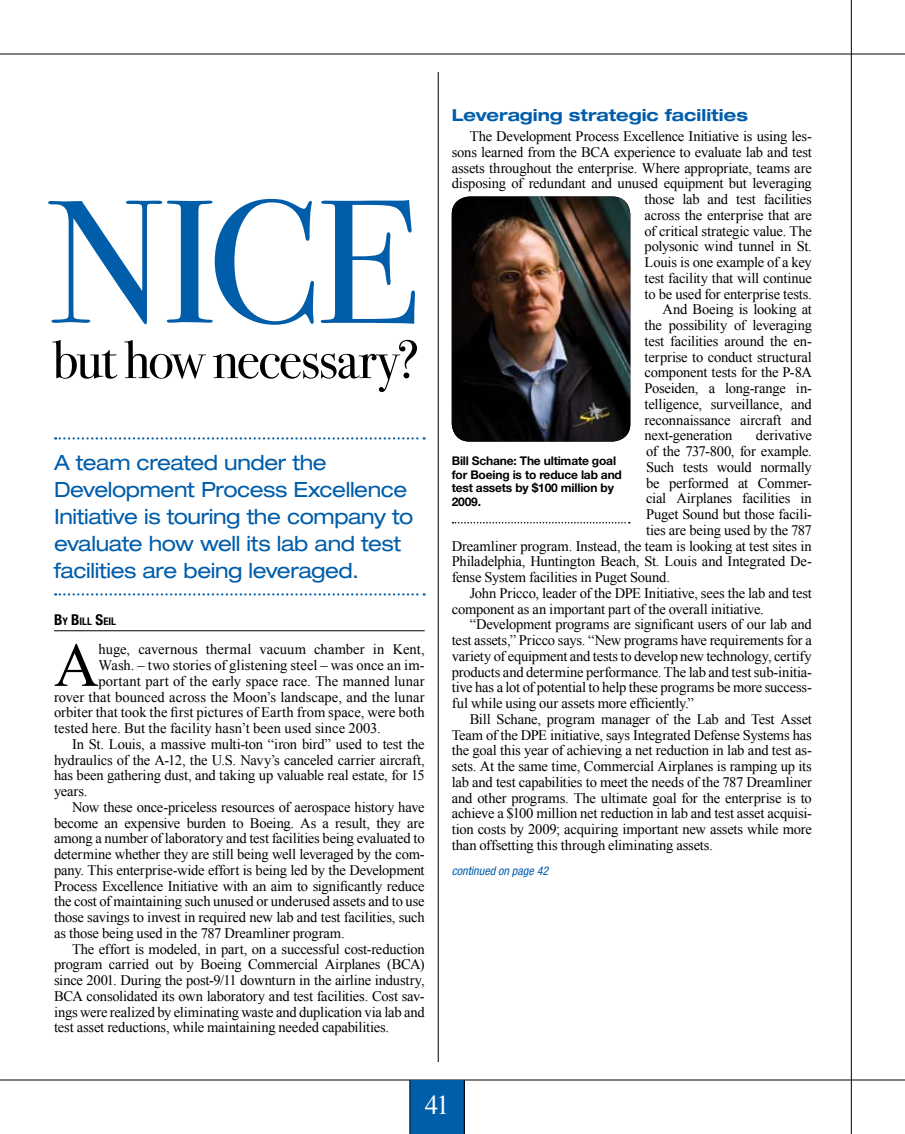
<style>
.page{position:relative;width:905px;height:1134px;background:#fff}
.page>*{position:absolute;margin:0;border:0;box-sizing:border-box;transform-origin:0 0}
.t1{font:175.5px "Bodoni Sev ITC";color:#005daa}
.t2{font:62.1px "Times New Roman";color:#000}
.t3{font:54px "Bodoni Sev ITC";letter-spacing:-.03em;color:#000}
.t4{font:27px "Times New Roman";color:#fff}
.t5{font:expanded 21px/27px "Helvetica Neue";letter-spacing:-.02em;color:#005daa}
.t6{font:700 expanded 16.5px "Helvetica Neue";color:#005daa}
.t7{font:14.55px "Times New Roman";letter-spacing:-.015em;color:#000}
.t8{font:14.55px "Times New Roman";letter-spacing:.005em;color:#000}
.t9{font:14.55px "Times New Roman";letter-spacing:.01em;color:#000}
.t10{font:700 12px/13.5px "Helvetica Neue";letter-spacing:-.015em;color:#000}
.t11{font:italic condensed 12px "Helvetica Neue";color:#005daa}
.t12{font:700 condensed 10.5px "Helvetica Neue";color:#000}
.s1{font-size:15px}
</style>
<div class="page">
<hr style="left:0;top:54px;width:904px;height:1px;background:#000">
<hr style="left:0;top:1080px;width:904px;height:1px;background:#000">
<hr style="left:850px;top:0;width:1px;height:1134px;background:#000">
<hr style="left:54px;top:630px;width:370px;height:1px;background:#000">
<div style="left:410px;top:1080px;width:54px;height:54px;background:#005daa"></div>
<hr style="left:409px;top:1080px;width:1px;height:54px;background:#000">
<hr style="left:464px;top:1080px;width:1px;height:54px;background:#000">
<img style="left:452px;top:196px;width:178px;height:246px;border-radius:18px">
<svg style="left:452px;top:522px;width:177px;height:2px"></svg>
<hr style="left:438px;top:72px;width:1px;height:990px;background:#000">
<svg style="left:55px;top:437px;width:369px;height:3px"></svg>
<svg style="left:55px;top:593px;width:369px;height:3px"></svg>
<h1 class="t1" style="left:50px;top:158px;width:370px">NICE</h1>
<h3 class="t3" style="left:52px;top:328px;width:368px">but how necessary?</h3>
<h3 class="t5" style="left:54px;top:449px;width:361px">A team created under the<br>Development Process Excellence<br>Initiative is touring the company to evaluate how well its lab and test facilities are being leveraged.</h3>
<p class="t12" style="left:54px;top:615px;width:63px"><span class="s1">B</span>y <span class="s1">B</span>ill <span class="s1">S</span>eil</p>
<h2 class="t2" style="left:54px;top:629px;width:46px">A</h2>
<p class="t8" style="left:99px;top:641px;width:327px">huge, cavernous thermal vacuum chamber in Kent,</p>
<p class="t8" style="left:99px;top:657px;width:327px">Wash. – two stories of glistening steel – was once an im-</p>
<p class="t9" style="left:99px;top:673px;width:327px">portant part of the early space race. The manned lunar</p>
<p class="t8" style="left:54px;top:688px;width:372px">rover that bounced across the Moon’s landscape, and the lunar</p>
<p class="t8" style="left:54px;top:704px;width:372px">orbiter that took the first pictures of Earth from space, were both</p>
<p class="t8" style="left:54px;top:720px;width:328px">tested here. But the facility hasn’t been used since 2003.</p>
<p class="t7" style="left:72px;top:736px;width:354px">In St. Louis, a massive multi-ton “iron bird” used to test the</p>
<p class="t7" style="left:54px;top:751px;width:372px">hydraulics of the A-12, the U.S. Navy’s canceled carrier aircraft,</p>
<p class="t7" style="left:54px;top:767px;width:372px">has been gathering dust, and taking up valuable real estate, for 15</p>
<p class="t7" style="left:54px;top:783px;width:35px">years.</p>
<p class="t7" style="left:72px;top:799px;width:354px">Now these once-priceless resources of aerospace history have</p>
<p class="t7" style="left:54px;top:814px;width:372px">become an expensive burden to Boeing. As a result, they are</p>
<p class="t7" style="left:54px;top:830px;width:372px">among a number of laboratory and test facilities being evaluated to</p>
<p class="t7" style="left:54px;top:846px;width:372px">determine whether they are still being well leveraged by the com-</p>
<p class="t7" style="left:54px;top:862px;width:372px">pany. This enterprise-wide effort is being led by the Development</p>
<p class="t7" style="left:54px;top:877px;width:372px">Process Excellence Initiative with an aim to significantly reduce</p>
<p class="t7" style="left:54px;top:893px;width:372px">the cost of maintaining such unused or underused assets and to use</p>
<p class="t7" style="left:54px;top:909px;width:372px">those savings to invest in required new lab and test facilities, such</p>
<p class="t7" style="left:54px;top:925px;width:292px">as those being used in the 787 Dreamliner program.</p>
<p class="t7" style="left:72px;top:940px;width:354px">The effort is modeled, in part, on a successful cost-reduction</p>
<p class="t7" style="left:54px;top:956px;width:372px">program carried out by Boeing Commercial Airplanes (BCA)</p>
<p class="t7" style="left:54px;top:972px;width:372px">since 2001. During the post-9/11 downturn in the airline industry,</p>
<p class="t7" style="left:54px;top:988px;width:372px">BCA consolidated its own laboratory and test facilities. Cost sav-</p>
<p class="t7" style="left:54px;top:1003px;width:372px">ings were realized by eliminating waste and duplication via lab and</p>
<p class="t7" style="left:54px;top:1019px;width:336px">test asset reductions, while maintaining needed capabilities.</p>
<p class="t6" style="left:452px;top:105px;width:298px">Leveraging strategic facilities</p>
<p class="t7" style="left:470px;top:128px;width:343px">The Development Process Excellence Initiative is using les-</p>
<p class="t7" style="left:452px;top:144px;width:361px">sons learned from the BCA experience to evaluate lab and test</p>
<p class="t7" style="left:452px;top:159px;width:361px">assets throughout the enterprise. Where appropriate, teams are</p>
<p class="t7" style="left:452px;top:175px;width:361px">disposing of redundant and unused equipment but leveraging</p>
<p class="t7" style="left:644px;top:191px;width:169px">those lab and test facilities</p>
<p class="t7" style="left:644px;top:207px;width:169px">across the enterprise that are</p>
<p class="t7" style="left:644px;top:222px;width:169px">of critical strategic value. The</p>
<p class="t7" style="left:644px;top:238px;width:169px">polysonic wind tunnel in St.</p>
<p class="t7" style="left:644px;top:254px;width:169px">Louis is one example of a key</p>
<p class="t7" style="left:644px;top:270px;width:169px">test facility that will continue</p>
<p class="t7" style="left:644px;top:285px;width:169px">to be used for enterprise tests.</p>
<p class="t7" style="left:662px;top:301px;width:151px">And Boeing is looking at</p>
<p class="t7" style="left:644px;top:317px;width:169px">the possibility of leveraging</p>
<p class="t7" style="left:644px;top:333px;width:169px">test facilities around the en-</p>
<p class="t7" style="left:644px;top:348px;width:169px">terprise to conduct structural</p>
<p class="t7" style="left:644px;top:364px;width:169px">component tests for the P-8A</p>
<p class="t7" style="left:644px;top:380px;width:169px">Poseiden, a long-range in-</p>
<p class="t7" style="left:644px;top:396px;width:169px">telligence, surveillance, and</p>
<p class="t7" style="left:644px;top:411px;width:169px">reconnaissance aircraft and</p>
<p class="t7" style="left:644px;top:427px;width:89px">next-generation</p>
<p class="t7" style="left:756px;top:427px;width:57px">derivative</p>
<p class="t7" style="left:646px;top:443px;width:167px">of the 737-800, for example.</p>
<p class="t7" style="left:646px;top:459px;width:167px">Such tests would normally</p>
<p class="t7" style="left:646px;top:474px;width:167px">be performed at Commer-</p>
<p class="t7" style="left:646px;top:490px;width:167px">cial Airplanes facilities in</p>
<p class="t7" style="left:646px;top:506px;width:167px">Puget Sound but those facili-</p>
<p class="t7" style="left:646px;top:522px;width:167px">ties are being used by the 787</p>
<p class="t7" style="left:452px;top:537px;width:361px">Dreamliner program. Instead, the team is looking at test sites in</p>
<p class="t7" style="left:452px;top:553px;width:361px">Philadelphia, Huntington Beach, St. Louis and Integrated De-</p>
<p class="t7" style="left:452px;top:569px;width:220px">fense System facilities in Puget Sound.</p>
<p class="t7" style="left:470px;top:585px;width:343px">John Pricco, leader of the DPE Initiative, sees the lab and test</p>
<p class="t7" style="left:452px;top:600px;width:313px">component as an important part of the overall initiative.</p>
<p class="t7" style="left:470px;top:616px;width:343px">“Development programs are significant users of our lab and</p>
<p class="t7" style="left:452px;top:632px;width:361px">test assets,” Pricco says. “New programs have requirements for a</p>
<p class="t7" style="left:452px;top:648px;width:361px">variety of equipment and tests to develop new technology, certify</p>
<p class="t7" style="left:452px;top:663px;width:361px">products and determine performance. The lab and test sub-initia-</p>
<p class="t7" style="left:452px;top:679px;width:361px">tive has a lot of potential to help these programs be more success-</p>
<p class="t7" style="left:452px;top:695px;width:244px">ful while using our assets more efficiently.”</p>
<p class="t7" style="left:470px;top:711px;width:343px">Bill Schane, program manager of the Lab and Test Asset</p>
<p class="t7" style="left:452px;top:726px;width:361px">Team of the DPE initiative, says Integrated Defense Systems has</p>
<p class="t7" style="left:452px;top:742px;width:361px">the goal this year of achieving a net reduction in lab and test as-</p>
<p class="t7" style="left:452px;top:758px;width:361px">sets. At the same time, Commercial Airplanes is ramping up its</p>
<p class="t7" style="left:452px;top:774px;width:361px">lab and test capabilities to meet the needs of the 787 Dreamliner</p>
<p class="t7" style="left:452px;top:789px;width:361px">and other programs. The ultimate goal for the enterprise is to</p>
<p class="t7" style="left:452px;top:805px;width:361px">achieve a $100 million net reduction in lab and test asset acquisi-</p>
<p class="t7" style="left:452px;top:821px;width:361px">tion costs by 2009; acquiring important new assets while more</p>
<p class="t7" style="left:452px;top:837px;width:263px">than offsetting this through eliminating assets.</p>
<p class="t10" style="left:452px;top:454px;width:172px">Bill Schane: The ultimate goal for Boeing is to reduce lab and test assets by $100 million by<br>2009.</p>
<p class="t11" style="left:452px;top:863px;width:98px">continued on page 42</p>
<h3 class="t4" style="left:425px;top:1089px;width:26px">41</h3>
</div>
